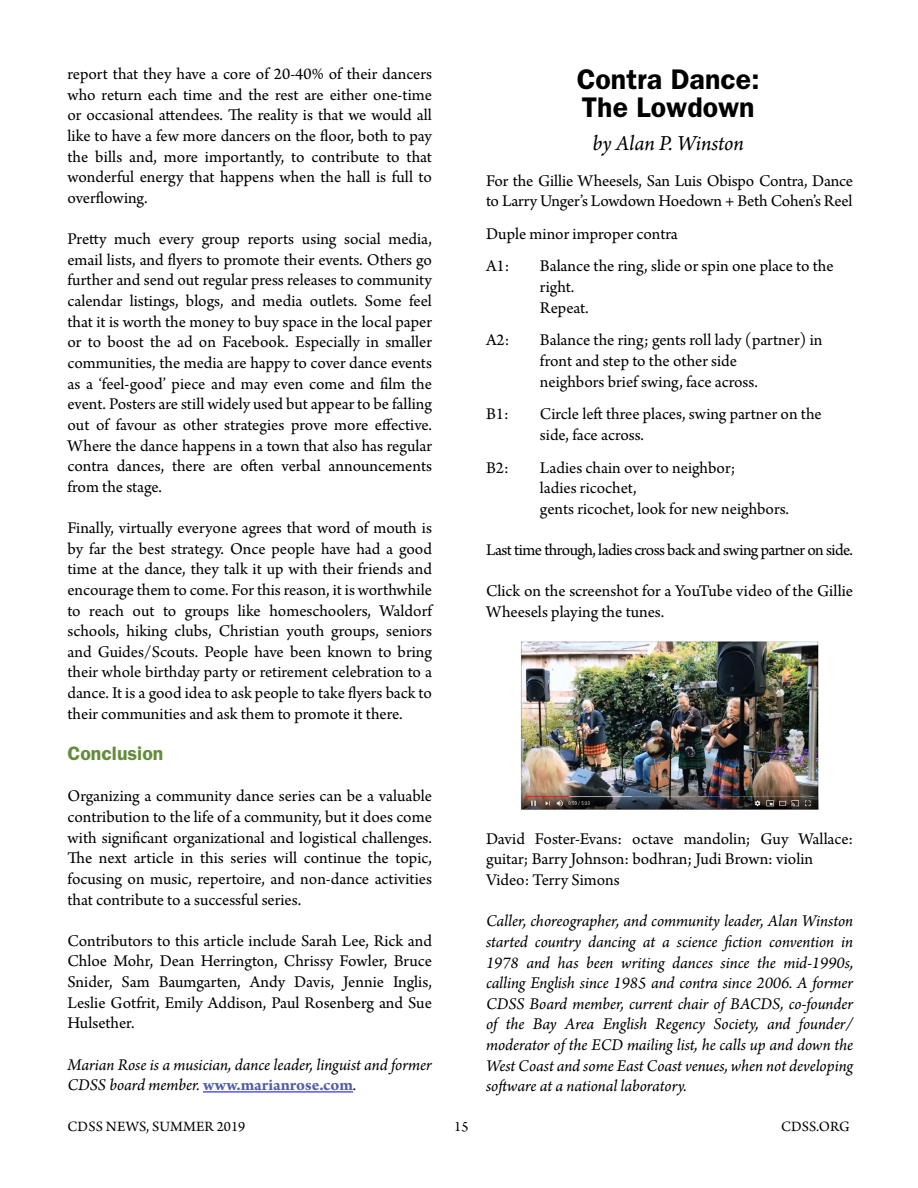
<style>
.page{position:relative;width:918px;height:1188px;background:#fff}
.page>*{position:absolute;margin:0;border:0;box-sizing:border-box;transform-origin:0 0}
.t1{font:600 28.5px/28.5px "Franklin Gothic";color:#000}
.t2{font:italic 22.5px "Arno Pro";letter-spacing:-.005em;color:#000}
.t3{font:600 19.5px "Franklin Gothic";color:#638c3d}
.t4{font:17.25px/20.7px "Arno Pro";color:#000}
.t5{font:italic 17.25px/20.7px "Arno Pro";letter-spacing:-.005em;color:#000}
.t6{font:17.25px "Arno Pro";letter-spacing:-.03em;color:#000}
.t7{font:15px "Arno Pro";letter-spacing:.005em;color:#000}
.s1{font-weight:700;font-style:normal;color:#515fa5}
</style>
<div class="page">
<hr style="left:203px;top:1091px;width:150px;height:1px;background:#00f">
<img style="left:520px;top:641px;width:299px;height:169px">
<p class="t4" style="left:68px;top:65px;width:366px;text-align:justify">report that they have a core of 20-40% of their dancers who return each time and the rest are either one-time or occasional attendees. The reality is that we would all like to have a few more dancers on the floor, both to pay the bills and, more importantly, to contribute to that wonderful energy that happens when the hall is full to overflowing.</p>
<p class="t4" style="left:68px;top:230px;width:366px;text-align:justify">Pretty much every group reports using social media, email lists, and flyers to promote their events. Others go further and send out regular press releases to community calendar listings, blogs, and media outlets. Some feel that it is worth the money to buy space in the local paper or to boost the ad on Facebook. Especially in smaller communities, the media are happy to cover dance events as a ‘feel-good’ piece and may even come and film the event. Posters are still widely used but appear to be falling out of favour as other strategies prove more effective.<br>Where the dance happens in a town that also has regular contra dances, there are often verbal announcements from the stage.</p>
<p class="t4" style="left:68px;top:518px;width:366px;text-align:justify">Finally, virtually everyone agrees that word of mouth is by far the best strategy. Once people have had a good time at the dance, they talk it up with their friends and encourage them to come. For this reason, it is worthwhile to reach out to groups like homeschoolers, Waldorf schools, hiking clubs, Christian youth groups, seniors and Guides/Scouts. People have been known to bring their whole birthday party or retirement celebration to a dance. It is a good idea to ask people to take flyers back to their communities and ask them to promote it there.</p>
<p class="t3" style="left:68px;top:742px;width:97px">Conclusion</p>
<p class="t4" style="left:68px;top:787px;width:366px;text-align:justify">Organizing a community dance series can be a valuable contribution to the life of a community, but it does come with significant organizational and logistical challenges.<br>The next article in this series will continue the topic, focusing on music, repertoire, and non-dance activities that contribute to a successful series.</p>
<p class="t4" style="left:68px;top:931px;width:366px;text-align:justify">Contributors to this article include Sarah Lee, Rick and Chloe Mohr, Dean Herrington, Chrissy Fowler, Bruce Snider, Sam Baumgarten, Andy Davis, Jennie Inglis, Leslie Gotfrit, Emily Addison, Paul Rosenberg and Sue Hulsether.</p>
<p class="t5" style="left:68px;top:1055px;width:366px">Marian Rose is a musician, dance leader, linguist and former<br>CDSS board member. <span class="s1">www.marianrose.com</span>.</p>
<h1 class="t1" style="left:577px;top:65px;width:184px">Contra Dance:<br>The Lowdown</h1>
<h2 class="t2" style="left:593px;top:131px;width:153px">by Alan P. Winston</h2>
<p class="t4" style="left:486px;top:171px;width:369px">For the Gillie Wheesels, San Luis Obispo Contra, Dance to Larry Unger’s Lowdown Hoedown + Beth Cohen’s Reel</p>
<p class="t4" style="left:486px;top:218px;width:193px;line-height:32.5px">Duple minor improper contra<br>A1:</p>
<p class="t4" style="left:540px;top:257px;width:295px">Balance the ring, slide or spin one place to the right.<br>Repeat.</p>
<p class="t4" style="left:486px;top:331px;width:25px">A2:</p>
<p class="t4" style="left:540px;top:331px;width:284px">Balance the ring; gents roll lady (partner) in front and step to the other side<br>neighbors brief swing, face across.</p>
<p class="t4" style="left:486px;top:405px;width:24px">B1:</p>
<p class="t4" style="left:540px;top:405px;width:283px">Circle left three places, swing partner on the side, face across.</p>
<p class="t4" style="left:486px;top:458px;width:24px">B2:</p>
<p class="t4" style="left:540px;top:458px;width:251px">Ladies chain over to neighbor;<br>ladies ricochet,<br>gents ricochet, look for new neighbors.</p>
<p class="t6" style="left:486px;top:540px;width:369px">Last time through, ladies cross back and swing partner on side.</p>
<p class="t4" style="left:486px;top:582px;width:369px">Click on the screenshot for a YouTube video of the Gillie<br>Wheesels playing the tunes.</p>
<p class="t4" style="left:486px;top:829px;width:369px">David Foster-Evans: octave mandolin; Guy Wallace: guitar; Barry Johnson: bodhran; Judi Brown: violin<br>Video: Terry Simons</p>
<p class="t5" style="left:486px;top:912px;width:369px;text-align:justify">Caller, choreographer, and community leader, Alan Winston started country dancing at a science fiction convention in 1978 and has been writing dances since the mid-1990s, calling English since 1985 and contra since 2006. A former CDSS Board member, current chair of BACDS, co-founder of the Bay Area English Regency Society, and founder/ moderator of the ECD mailing list, he calls up and down the West Coast and some East Coast venues, when not developing software at a national laboratory.</p>
<p class="t7" style="left:68px;top:1118px;width:179px">CDSS NEWS, SUMMER 2019</p>
<p class="t7" style="left:454px;top:1118px;width:16px">15</p>
<p class="t7" style="left:781px;top:1118px;width:70px">CDSS.ORG</p>
</div>
